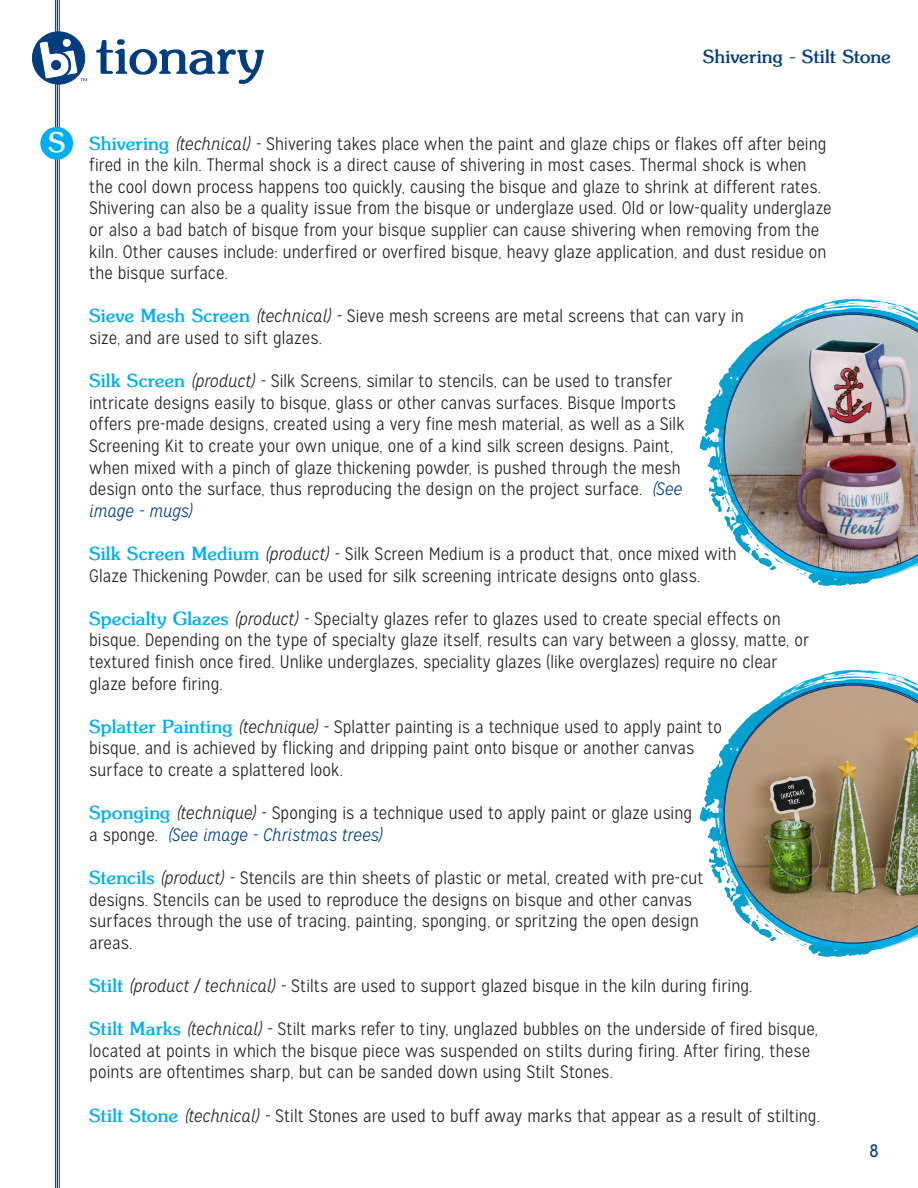
<style>
.page{position:relative;width:918px;height:1188px;background:#fff}
.page>*{position:absolute;margin:0;border:0;box-sizing:border-box;transform-origin:0 0}
.t1{font:700 50.85px "Souvenir";color:#013d7d}
.t2{font:700 27px "Souvenir";color:#fff}
.t3{font:300 18px/21.6px "Mission Gothic";letter-spacing:.005em;color:#231f20}
.t4{font:700 18px "Souvenir";letter-spacing:.005em;color:#013d7d}
.t5{font:18px "Mission Gothic";color:#013d7d}
.s1{font-family:"Souvenir";font-weight:700;color:#00aeef}
.s2{font-style:italic}
.s3{font-style:italic;color:#013d7d}
</style>
<div class="page">
<hr style="left:59px;top:0;width:1px;height:1188px;background:#013d7d">
<hr style="left:57px;top:0;width:1px;height:1188px;background:#013d7d">
<hr style="left:55px;top:0;width:1px;height:1188px;background:#013d7d">
<svg style="left:32px;top:29px;width:55px;height:58px"></svg>
<div style="left:40px;top:127px;width:33px;height:33px;background:#00aeef;border-radius:50%"></div>
<img style="left:699px;top:299px;width:216px;height:196px">
<img style="left:724px;top:314px;width:194px;height:181px">
<img style="left:699px;top:495px;width:219px;height:462px">
<img style="left:724px;top:685px;width:194px;height:259px">
<p class="t2" style="left:48px;top:125px;width:19px">S</p>
<p class="t1" style="left:96px;top:24px;width:169px">tionary</p>
<p class="t4" style="left:703px;top:45px;width:190px">Shivering - Stilt Stone</p>
<p class="t3" style="left:89px;top:133px;width:744px"><span class="s1">Shivering</span> <span class="s2">(technical) -</span> Shivering takes place when the paint and glaze chips or flakes off after being fired in the kiln. Thermal shock is a direct cause of shivering in most cases. Thermal shock is when the cool down process happens too quickly, causing the bisque and glaze to shrink at different rates.<br>Shivering can also be a quality issue from the bisque or underglaze used. Old or low-quality underglaze or also a bad batch of bisque from your bisque supplier can cause shivering when removing from the kiln. Other causes include: underfired or overfired bisque, heavy glaze application, and dust residue on the bisque surface.</p>
<p class="t3" style="left:89px;top:306px;width:656px"><span class="s1">Sieve Mesh Screen</span> <span class="s2">(technical) -</span> Sieve mesh screens are metal screens that can vary in size, and are used to sift glazes.</p>
<p class="t3" style="left:89px;top:370px;width:597px"><span class="s1">Silk Screen</span> <span class="s2">(product) -</span> Silk Screens, similar to stencils, can be used to transfer intricate designs easily to bisque, glass or other canvas surfaces. Bisque Imports offers pre-made designs, created using a very fine mesh material, as well as a Silk Screening Kit to create your own unique, one of a kind silk screen designs. Paint, when mixed with a pinch of glaze thickening powder, is pushed through the mesh design onto the surface, thus reproducing the design on the project surface. <span class="s3">(See image - mugs)</span></p>
<p class="t3" style="left:89px;top:543px;width:649px"><span class="s1">Silk Screen Medium</span> <span class="s2">(product) -</span> Silk Screen Medium is a product that, once mixed with<br>Glaze Thickening Powder, can be used for silk screening intricate designs onto glass.</p>
<p class="t3" style="left:89px;top:608px;width:721px"><span class="s1">Specialty Glazes</span> <span class="s2">(product) -</span> Specialty glazes refer to glazes used to create special effects on bisque. Depending on the type of specialty glaze itself, results can vary between a glossy, matte, or textured finish once fired. Unlike underglazes, speciality glazes (like overglazes) require no clear glaze before firing.</p>
<p class="t3" style="left:89px;top:716px;width:634px"><span class="s1">Splatter Painting</span> <span class="s2">(technique) -</span> Splatter painting is a technique used to apply paint to bisque, and is achieved by flicking and dripping paint onto bisque or another canvas surface to create a splattered look.</p>
<p class="t3" style="left:89px;top:802px;width:605px"><span class="s1">Sponging</span> <span class="s2">(technique) -</span> Sponging is a technique used to apply paint or glaze using a sponge. <span class="s3">(See image - Christmas trees)</span></p>
<p class="t3" style="left:89px;top:867px;width:616px"><span class="s1">Stencils</span> <span class="s2">(product) -</span> Stencils are thin sheets of plastic or metal, created with pre-cut designs. Stencils can be used to reproduce the designs on bisque and other canvas surfaces through the use of tracing, painting, sponging, or spritzing the open design areas.</p>
<p class="t3" style="left:89px;top:975px;width:665px"><span class="s1">Stilt</span> <span class="s2">(product / technical) -</span> Stilts are used to support glazed bisque in the kiln during firing.</p>
<p class="t3" style="left:89px;top:1018px;width:730px"><span class="s1">Stilt Marks</span> <span class="s2">(technical) -</span> Stilt marks refer to tiny, unglazed bubbles on the underside of fired bisque, located at points in which the bisque piece was suspended on stilts during firing. After firing, these points are oftentimes sharp, but can be sanded down using Stilt Stones.</p>
<p class="t3" style="left:89px;top:1105px;width:732px"><span class="s1">Stilt Stone</span> <span class="s2">(technical) -</span> Stilt Stones are used to buff away marks that appear as a result of stilting.</p>
<p class="t5" style="left:869px;top:1139px;width:11px">8</p>
</div>
